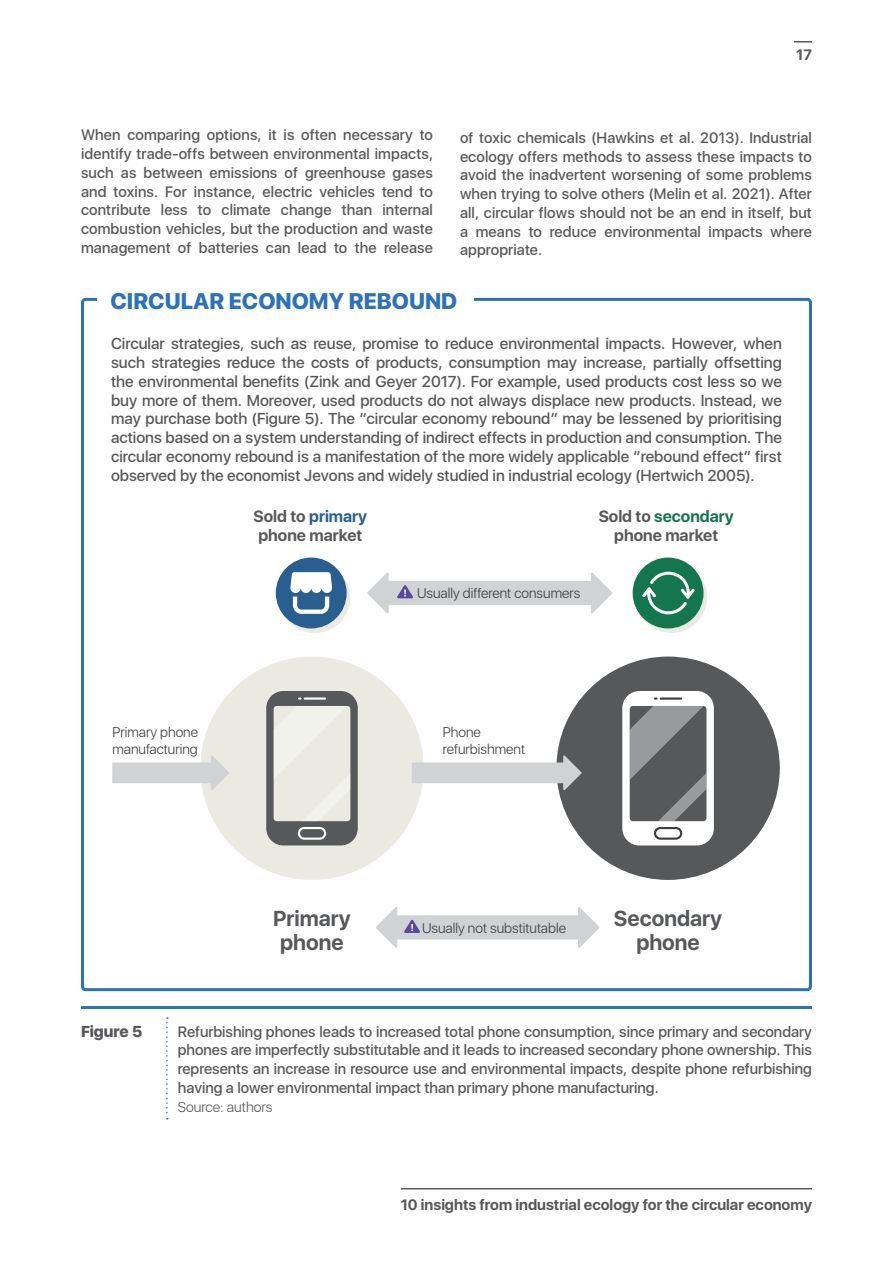
<style>
.page{position:relative;width:893px;height:1263px;background:#fff}
.page>*{position:absolute;margin:0;border:0;box-sizing:border-box;transform-origin:0 0}
.Report_H3{font:800 22.5px "SFUI Display";color:#2b72ba}
.t1{font:700 21.6px/23.7px "SFUI Display";color:#57585a;text-align:center}
.t2{font:700 16.2px/19.4px "SFUI Display";color:#57585a;text-align:center}
.Report_Body_inside_b{font:500 15.75px/18.8px "SFUI Display";color:#57585a;text-align:justify}
.table_and_graphic_na{font:800 15.75px "SFUI Display";color:#57585a}
.Report_Body{font:500 15px/18.8px "SFUI Display";letter-spacing:.01em;color:#57585a;text-align:justify}
.t3{font:700 15px "SFUI Display";color:#57585a}
.Report_Body-2{font:300 14.25px "SFUI Display";color:#57585a}
.t4{font:300 13.95px/16.8px "SFUI Display";color:#3e3e3f}
.s1{color:#295e90}
.s2{color:#14764e}
</style>
<div class="page">
<hr style="left:401px;top:1188px;width:411px;height:1px;background:#57585a">
<svg style="left:794px;top:41px;width:18px;height:2px"></svg>
<hr style="left:81px;top:1006px;width:731px;height:3px;background:#2b72ba">
<svg style="left:166px;top:1017px;width:2px;height:102px"></svg>
<svg style="left:578px;top:907px;width:21px;height:41px"></svg>
<div style="left:396px;top:915px;width:184px;height:24px;background:#d1d2d4"></div>
<svg style="left:376px;top:907px;width:21px;height:41px"></svg>
<div style="left:556px;top:656px;width:224px;height:224px;background:#57585a;border-radius:50%"></div>
<svg style="left:636px;top:562px;width:71px;height:71px"></svg>
<div style="left:633px;top:557px;width:70px;height:71px;background:#14764e;border-radius:50%"></div>
<div style="left:200px;top:656px;width:224px;height:224px;background:#eaeae2;border-radius:50%"></div>
<div style="left:266px;top:691px;width:92px;height:154px;background:#57585a;border-radius:17px"></div>
<div style="left:298px;top:827px;width:28px;height:13px;border:2px solid #fff;border-radius:5px"></div>
<hr style="left:305px;top:697px;width:20px;height:3px;background:#fff">
<svg style="left:274px;top:706px;width:76px;height:115px;background:#ecece5"></svg>
<div style="left:622px;top:691px;width:92px;height:154px;background:#fff;border-radius:17px"></div>
<div style="left:654px;top:827px;width:28px;height:13px;border:2px solid #3e3e3f;border-radius:5px"></div>
<hr style="left:661px;top:697px;width:20px;height:3px;background:#3e3e3f">
<svg style="left:630px;top:706px;width:76px;height:115px;background:#6e6f71"></svg>
<svg style="left:591px;top:572px;width:21px;height:41px"></svg>
<div style="left:387px;top:581px;width:206px;height:24px;background:#d1d2d4"></div>
<svg style="left:367px;top:572px;width:22px;height:42px"></svg>
<svg style="left:563px;top:755px;width:19px;height:35px"></svg>
<div style="left:412px;top:762px;width:152px;height:21px;background:#d1d2d4"></div>
<svg style="left:211px;top:756px;width:18px;height:34px"></svg>
<div style="left:112px;top:762px;width:100px;height:21px;background:#d1d2d4"></div>
<svg style="left:279px;top:562px;width:71px;height:71px"></svg>
<div style="left:276px;top:557px;width:71px;height:71px;background:#295e90;border-radius:50%"></div>
<svg style="left:290px;top:572px;width:42px;height:42px"></svg>
<svg style="left:397px;top:585px;width:16px;height:13px"></svg>
<svg style="left:404px;top:919px;width:16px;height:14px"></svg>
<svg style="left:642px;top:572px;width:53px;height:42px"></svg>
<p class="t3" style="left:796px;top:46px;width:17px">17</p>
<p class="Report_Body" style="left:81px;top:127px;width:353px">When comparing options, it is often necessary to identify trade-offs between environmental impacts, such as between emissions of greenhouse gases and toxins. For instance, electric vehicles tend to contribute less to climate change than internal combustion vehicles, but the production and waste management of batteries can lead to the release</p>
<p class="Report_Body" style="left:460px;top:129px;width:353px">of toxic chemicals (Hawkins et al. 2013). Industrial ecology offers methods to assess these impacts to avoid the inadvertent worsening of some problems when trying to solve others (Melin et al. 2021). After all, circular flows should not be an end in itself, but a means to reduce environmental impacts where appropriate.</p>
<p class="Report_H3" style="left:111px;top:288px;width:348px">CIRCULAR ECONOMY REBOUND</p>
<p class="Report_Body_inside_b" style="left:111px;top:336px;width:672px">Circular strategies, such as reuse, promise to reduce environmental impacts. However, when such strategies reduce the costs of products, consumption may increase, partially offsetting the environmental benefits (Zink and Geyer 2017). For example, used products cost less so we buy more of them. Moreover, used products do not always displace new products. Instead, we may purchase both (Figure 5). The “circular economy rebound” may be lessened by prioritising actions based on a system understanding of indirect effects in production and consumption. The circular economy rebound is a manifestation of the more widely applicable “rebound effect” first observed by the economist Jevons and widely studied in industrial ecology (Hertwich 2005).</p>
<p class="t2" style="left:254px;top:507px;width:115px">Sold to <span class="s1">primary </span>phone market</p>
<p class="t4" style="left:417px;top:585px;width:165px">Usually different consumers</p>
<p class="t2" style="left:599px;top:507px;width:137px">Sold to <span class="s2">secondary </span>phone market</p>
<p class="t4" style="left:112px;top:725px;width:87px">Primary phone manufacturing</p>
<p class="t4" style="left:443px;top:725px;width:84px">Phone refurbishment</p>
<p class="t1" style="left:273px;top:907px;width:79px">Primary phone</p>
<p class="t1" style="left:614px;top:907px;width:110px">Secondary phone</p>
<p class="t4" style="left:422px;top:920px;width:145px">Usually not substitutable</p>
<p class="table_and_graphic_na" style="left:81px;top:1022px;width:63px">Figure 5</p>
<p class="Report_Body" style="left:178px;top:1023px;width:636px">Refurbishing phones leads to increased total phone consumption, since primary and secondary phones are imperfectly substitutable and it leads to increased secondary phone ownership. This represents an increase in resource use and environmental impacts, despite phone refurbishing having a lower environmental impact than primary phone manufacturing.</p>
<p class="Report_Body-2" style="left:178px;top:1097px;width:96px">Source: authors</p>
<p class="t3" style="left:401px;top:1196px;width:413px">10 insights from industrial ecology for the circular economy</p>
</div>
